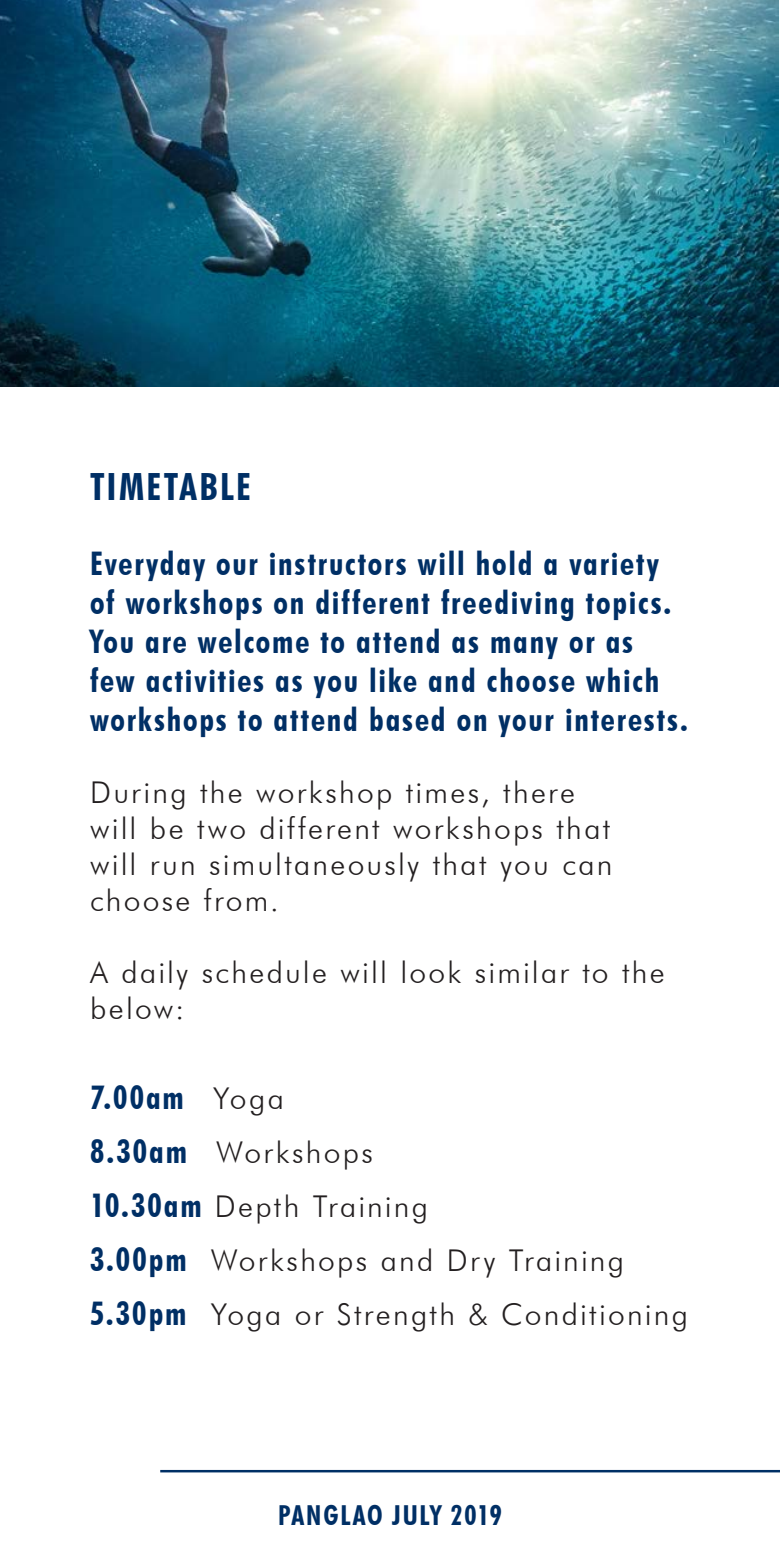
<style>
.page{position:relative;width:780px;height:1560px;background:#fff}
.page>*{position:absolute;margin:0;border:0;box-sizing:border-box;transform-origin:0 0}
.t1{font:700 condensed 37.5px "Futura BT";letter-spacing:.065em;color:#002f65}
.t2{font:700 condensed 32.5px/39px "Futura BT";letter-spacing:.055em;color:#002f65}
.t3{font:300 30px/36px "Futura BT";letter-spacing:.075em;color:#231f20}
.t4{font:700 condensed 27.5px "Futura BT";letter-spacing:.06em;color:#002f65}
.s1{font-weight:300;font-stretch:normal;font-size:30px;color:#231f20}
.s2{font-weight:700;font-stretch:condensed;font-size:32.5px;color:#002f65}
</style>
<div class="page">
<hr style="left:160px;top:1469px;width:620px;height:3px;background:#002f65">
<img style="left:0;top:0;width:778px;height:386px">
<p class="t1" style="left:90px;top:463px;width:162px">TIMETABLE</p>
<p class="t2" style="left:90px;top:543px;width:599px">Everyday our instructors will hold a variety of workshops on different freediving topics.<br>You are welcome to attend as many or as<br>few activities as you like and choose which workshops to attend based on your interests.</p>
<p class="t3" style="left:90px;top:773px;width:523px">During the workshop times, there will be two different workshops that will run simultaneously that you can choose from.</p>
<p class="t3" style="left:90px;top:953px;width:576px">A daily schedule will look similar to the below:</p>
<p class="t2" style="left:90px;top:1077px;width:195px">7.00am <span class="s1">Yoga</span></p>
<p class="t3" style="left:90px;top:1133px;width:284px"><span class="s2">8.30am</span> Workshops</p>
<p class="t3" style="left:90px;top:1187px;width:339px"><span class="s2">10.30am</span> Depth Training</p>
<p class="t3" style="left:90px;top:1241px;width:535px"><span class="s2">3.00pm</span> Workshops and Dry Training</p>
<p class="t3" style="left:90px;top:1295px;width:599px"><span class="s2">5.30pm</span> Yoga or Strength &amp; Conditioning</p>
<p class="t4" style="left:278px;top:1497px;width:225px">PANGLAO JULY 2019</p>
</div>
